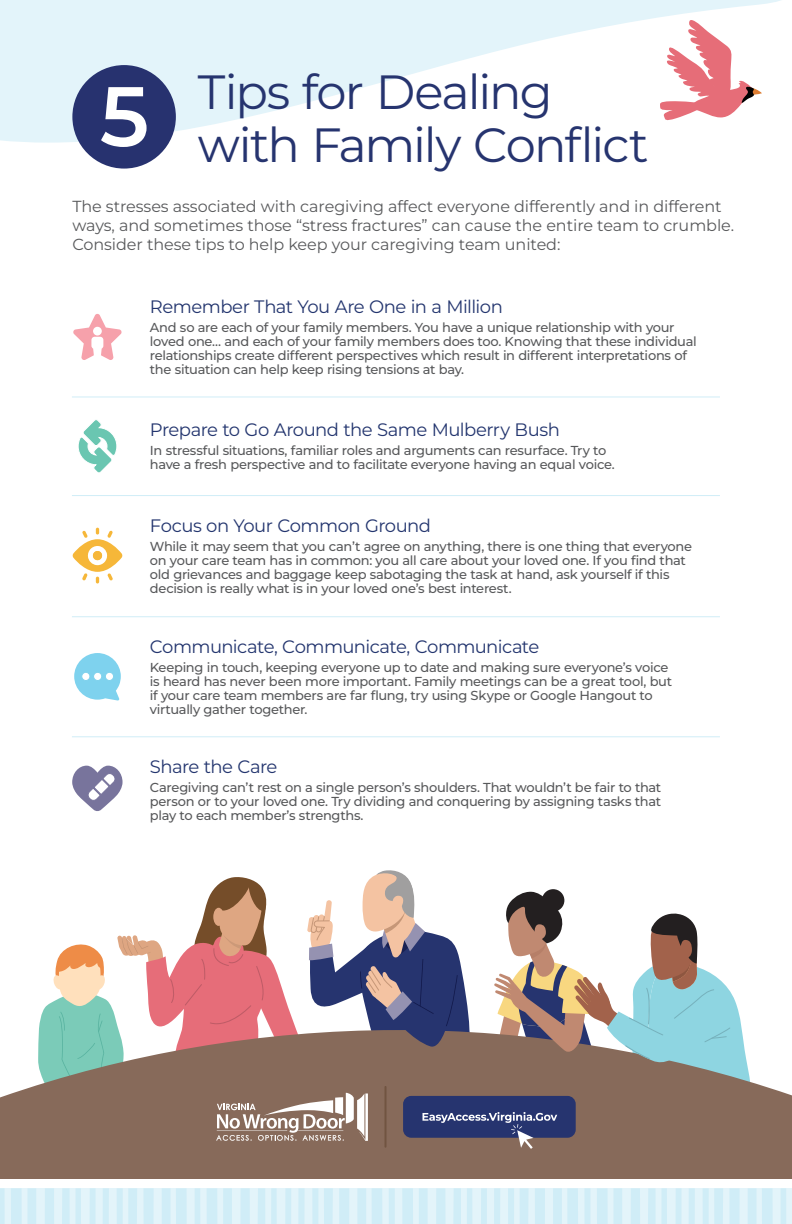
<style>
.page{position:relative;width:792px;height:1224px;background:#fff}
.page>*{position:absolute;margin:0;border:0;box-sizing:border-box;transform-origin:0 0}
.t1{font:600 84.3px "Montserrat";color:#fff}
.t2{font:48px/53px "Montserrat";letter-spacing:-.04em;color:#26346f}
.t3{font:18px "Montserrat";letter-spacing:-.03em;color:#24366f}
.t4{font:16px/19.2px "Montserrat";letter-spacing:-.005em;color:#595a5c}
.t5{font:500 13px/14px "Montserrat";letter-spacing:-.02em;color:#58595b}
</style>
<div class="page">
<div style="left:0;top:1082px;width:792px;height:97px;background:#876a5a"></div>
<div style="left:0;top:1188px;width:792px;height:36px;background:#e3f4fa"></div>
<div style="left:240px;top:1188px;width:10px;height:36px;background:#d0edf7"></div>
<div style="left:285px;top:1188px;width:6px;height:36px;background:#d0edf7"></div>
<svg style="left:223px;top:1188px;width:9px;height:36px"></svg>
<div style="left:195px;top:1188px;width:5px;height:36px;background:#d0edf7"></div>
<svg style="left:258px;top:1188px;width:7px;height:36px"></svg>
<div style="left:271px;top:1188px;width:6px;height:36px;background:#d0edf7"></div>
<div style="left:312px;top:1188px;width:6px;height:36px;background:#d0edf7"></div>
<div style="left:372px;top:1188px;width:10px;height:36px;background:#d0edf7"></div>
<div style="left:339px;top:1188px;width:10px;height:36px;background:#d0edf7"></div>
<svg style="left:357px;top:1188px;width:9px;height:36px"></svg>
<svg style="left:324px;top:1188px;width:9px;height:36px"></svg>
<div style="left:298px;top:1188px;width:7px;height:36px;background:#d0edf7"></div>
<div style="left:90px;top:1188px;width:6px;height:36px;background:#d0edf7"></div>
<svg style="left:62px;top:1188px;width:8px;height:36px"></svg>
<div style="left:75px;top:1188px;width:6px;height:36px;background:#d0edf7"></div>
<div style="left:45px;top:1188px;width:9px;height:36px;background:#d0edf7"></div>
<svg style="left:28px;top:1188px;width:8px;height:36px"></svg>
<div style="left:11px;top:1188px;width:11px;height:36px;background:#d0edf7"></div>
<div style="left:176px;top:1188px;width:11px;height:36px;background:#d0edf7"></div>
<div style="left:0;top:1188px;width:5px;height:36px;background:#d0edf7"></div>
<div style="left:143px;top:1188px;width:11px;height:36px;background:#d0edf7"></div>
<svg style="left:128px;top:1188px;width:9px;height:36px"></svg>
<svg style="left:162px;top:1188px;width:8px;height:36px"></svg>
<div style="left:103px;top:1188px;width:6px;height:36px;background:#d0edf7"></div>
<div style="left:389px;top:1188px;width:6px;height:36px;background:#d0edf7"></div>
<div style="left:117px;top:1188px;width:6px;height:36px;background:#d0edf7"></div>
<div style="left:207px;top:1188px;width:10px;height:36px;background:#d0edf7"></div>
<div style="left:703px;top:1188px;width:6px;height:36px;background:#d0edf7"></div>
<div style="left:676px;top:1188px;width:6px;height:36px;background:#d0edf7"></div>
<div style="left:631px;top:1188px;width:9px;height:36px;background:#d0edf7"></div>
<svg style="left:614px;top:1188px;width:8px;height:36px"></svg>
<div style="left:597px;top:1188px;width:11px;height:36px;background:#d0edf7"></div>
<svg style="left:648px;top:1188px;width:8px;height:36px"></svg>
<div style="left:661px;top:1188px;width:6px;height:36px;background:#d0edf7"></div>
<div style="left:762px;top:1188px;width:11px;height:36px;background:#d0edf7"></div>
<div style="left:781px;top:1188px;width:5px;height:36px;background:#d0edf7"></div>
<svg style="left:748px;top:1188px;width:8px;height:36px"></svg>
<div style="left:689px;top:1188px;width:6px;height:36px;background:#d0edf7"></div>
<div style="left:729px;top:1188px;width:11px;height:36px;background:#d0edf7"></div>
<svg style="left:714px;top:1188px;width:9px;height:36px"></svg>
<div style="left:567px;top:1188px;width:11px;height:36px;background:#d0edf7"></div>
<div style="left:508px;top:1188px;width:6px;height:36px;background:#d0edf7"></div>
<div style="left:436px;top:1188px;width:10px;height:36px;background:#d0edf7"></div>
<div style="left:481px;top:1188px;width:6px;height:36px;background:#d0edf7"></div>
<svg style="left:419px;top:1188px;width:9px;height:36px"></svg>
<div style="left:467px;top:1188px;width:5px;height:36px;background:#d0edf7"></div>
<svg style="left:453px;top:1188px;width:8px;height:36px"></svg>
<div style="left:494px;top:1188px;width:6px;height:36px;background:#d0edf7"></div>
<svg style="left:553px;top:1188px;width:9px;height:36px"></svg>
<div style="left:402px;top:1188px;width:11px;height:36px;background:#d0edf7"></div>
<svg style="left:520px;top:1188px;width:9px;height:36px"></svg>
<div style="left:535px;top:1188px;width:10px;height:36px;background:#d0edf7"></div>
<div style="left:584px;top:1188px;width:6px;height:36px;background:#d0edf7"></div>
<svg style="left:38px;top:870px;width:713px;height:279px"></svg>
<svg style="left:0;top:0;width:781px;height:143px;fill:#e3f4fa"></svg>
<svg style="left:659px;top:14px;width:103px;height:108px"></svg>
<hr style="left:72px;top:396px;width:648px;height:1px;background:#d0edf7">
<hr style="left:72px;top:495px;width:648px;height:1px;background:#d0edf7">
<hr style="left:72px;top:616px;width:648px;height:1px;background:#d0edf7">
<hr style="left:72px;top:736px;width:648px;height:1px;background:#d0edf7">
<svg style="left:78px;top:420px;width:39px;height:53px"></svg>
<svg style="left:72px;top:528px;width:51px;height:56px"></svg>
<svg style="left:74px;top:653px;width:47px;height:47px"></svg>
<div style="left:82px;top:672px;width:8px;height:9px;background:#fff;border-radius:50%"></div>
<div style="left:81px;top:672px;width:9px;height:9px;border:1px solid #7fd2ed;border-radius:50%"></div>
<div style="left:94px;top:672px;width:8px;height:9px;background:#fff;border-radius:50%"></div>
<div style="left:93px;top:672px;width:9px;height:9px;border:1px solid #7fd2ed;border-radius:50%"></div>
<div style="left:105px;top:672px;width:9px;height:9px;background:#fff;border-radius:50%"></div>
<div style="left:105px;top:672px;width:9px;height:9px;border:1px solid #7fd2ed;border-radius:50%"></div>
<svg style="left:72px;top:766px;width:51px;height:45px"></svg>
<svg style="left:73px;top:314px;width:49px;height:46px"></svg>
<div style="left:93px;top:327px;width:9px;height:9px;background:#fff;border-radius:50%"></div>
<div style="left:72px;top:65px;width:104px;height:104px;background:#27326f;border-radius:50%"></div>
<h2 class="t2" style="left:198px;top:63px;width:452px">Tips for Dealing with Family Conflict</h2>
<p class="t4" style="left:72px;top:196px;width:663px">The stresses associated with caregiving affect everyone differently and in different ways, and sometimes those “stress fractures” can cause the entire team to crumble.<br>Consider these tips to help keep your caregiving team united:</p>
<h1 class="t1" style="left:100px;top:56px;width:51px">5</h1>
<h3 class="t3" style="left:150px;top:294px;width:355px">Remember That You Are One in a Million</h3>
<p class="t5" style="left:150px;top:320px;width:548px">And so are each of your family members. You have a unique relationship with your loved one… and each of your family members does too. Knowing that these individual relationships create different perspectives which result in different interpretations of the situation can help keep rising tensions at bay.</p>
<h3 class="t3" style="left:150px;top:417px;width:412px">Prepare to Go Around the Same Mulberry Bush</h3>
<p class="t5" style="left:150px;top:443px;width:467px">In stressful situations, familiar roles and arguments can resurface. Try to have a fresh perspective and to facilitate everyone having an equal voice.</p>
<h3 class="t3" style="left:150px;top:513px;width:283px">Focus on Your Common Ground</h3>
<p class="t5" style="left:150px;top:538px;width:544px">While it may seem that you can’t agree on anything, there is one thing that everyone on your care team has in common: you all care about your loved one. If you find that old grievances and baggage keep sabotaging the task at hand, ask yourself if this decision is really what is in your loved one’s best interest.</p>
<h3 class="t3" style="left:150px;top:634px;width:391px">Communicate, Communicate, Communicate</h3>
<p class="t5" style="left:150px;top:660px;width:524px">Keeping in touch, keeping everyone up to date and making sure everyone’s voice is heard has never been more important. Family meetings can be a great tool, but if your care team members are far flung, try using Skype or Google Hangout to virtually gather together.</p>
<h3 class="t3" style="left:150px;top:754px;width:129px">Share the Care</h3>
<p class="t5" style="left:150px;top:780px;width:513px;text-align:justify">Caregiving can’t rest on a single person’s shoulders. That wouldn’t be fair to that person or to your loved one. Try dividing and conquering by assigning tasks that play to each member’s strengths.</p>
</div>
